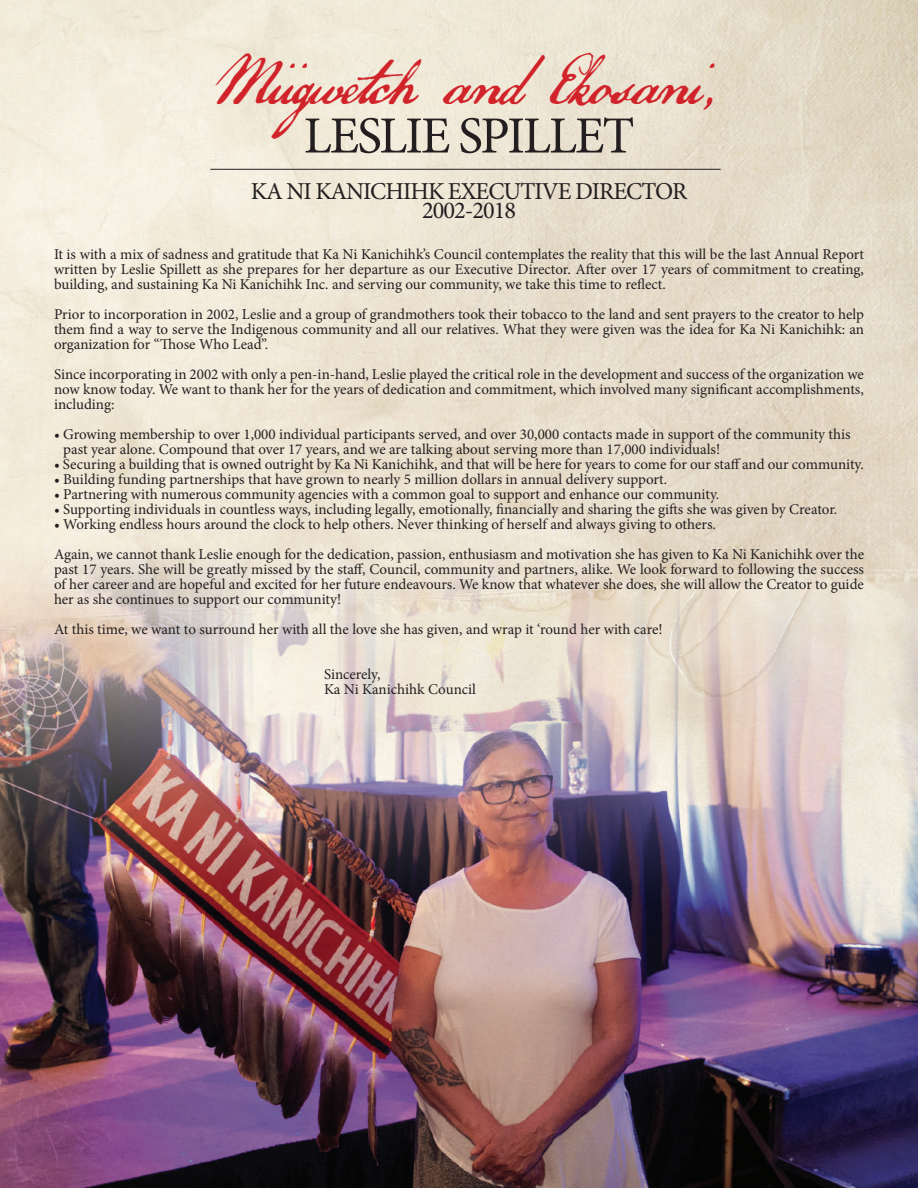
<style>
.page{position:relative;width:918px;height:1188px;background:#fff}
.page>*{position:absolute;margin:0;border:0;box-sizing:border-box;transform-origin:0 0}
.t1{font:52.2px "Minion Pro";letter-spacing:-.04em;color:#231f20}
.t2{font:38.85px "US Declaration";letter-spacing:-.04em;color:#d1232a}
.t3{font:24.3px/19.4px "Minion Pro";letter-spacing:-.04em;color:#231f20;text-align:center}
.t4{font:15px/15px "Minion Pro";letter-spacing:-.005em;color:#231f20;text-align:justify}
</style>
<div class="page">
<img style="left:0;top:0;width:918px;height:1188px">
<hr style="left:210px;top:169px;width:511px;height:1px;background:#231f20">
<h2 class="t2" style="left:216px;top:68px;width:508px">Miigwetch and Ekosani,</h2>
<h1 class="t1" style="left:304px;top:101px;width:332px">LESLIE SPILLET</h1>
<h3 class="t3" style="left:251px;top:181px;width:438px">KA NI KANICHIHK EXECUTIVE DIRECTOR<br>2002-2018</h3>
<p class="t4" style="left:54px;top:247px;width:812px">It is with a mix of sadness and gratitude that Ka Ni Kanichihk’s Council contemplates the reality that this will be the last Annual Report written by Leslie Spillett as she prepares for her departure as our Executive Director. After over 17 years of commitment to creating, building, and sustaining Ka Ni Kanichihk Inc. and serving our community, we take this time to reflect.</p>
<p class="t4" style="left:54px;top:307px;width:812px">Prior to incorporation in 2002, Leslie and a group of grandmothers took their tobacco to the land and sent prayers to the creator to help them find a way to serve the Indigenous community and all our relatives. What they were given was the idea for Ka Ni Kanichihk: an organization for “Those Who Lead”.</p>
<p class="t4" style="left:54px;top:367px;width:811px">Since incorporating in 2002 with only a pen-in-hand, Leslie played the critical role in the development and success of the organization we now know today. We want to thank her for the years of dedication and commitment, which involved many significant accomplishments, including:</p>
<p class="t4" style="left:63px;top:427px;width:789px;text-indent:-9px">• Growing membership to over 1,000 individual participants served, and over 30,000 contacts made in support of the community this past year alone. Compound that over 17 years, and we are talking about serving more than 17,000 individuals!</p>
<p class="t4" style="left:54px;top:457px;width:811px">• Securing a building that is owned outright by Ka Ni Kanichihk, and that will be here for years to come for our staff and our community.</p>
<p class="t4" style="left:54px;top:472px;width:615px">• Building funding partnerships that have grown to nearly 5 million dollars in annual delivery support.</p>
<p class="t4" style="left:54px;top:487px;width:667px">• Partnering with numerous community agencies with a common goal to support and enhance our community.</p>
<p class="t4" style="left:54px;top:502px;width:785px">• Supporting individuals in countless ways, including legally, emotionally, financially and sharing the gifts she was given by Creator.</p>
<p class="t4" style="left:54px;top:509px;width:812px;line-height:30px">• Working endless hours around the clock to help others. Never thinking of herself and always giving to others.<br>Again, we cannot thank Leslie enough for the dedication, passion, enthusiasm and motivation she has given to Ka Ni Kanichihk over the</p>
<p class="t4" style="left:54px;top:562px;width:812px">past 17 years. She will be greatly missed by the staff, Council, community and partners, alike. We look forward to following the success of her career and are hopeful and excited for her future endeavours. We know that whatever she does, she will allow the Creator to guide her as she continues to support our community!</p>
<p class="t4" style="left:54px;top:622px;width:610px">At this time, we want to surround her with all the love she has given, and wrap it ‘round her with care!</p>
<p class="t4" style="left:324px;top:667px;width:154px">Sincerely,<br>Ka Ni Kanichihk Council</p>
</div>
